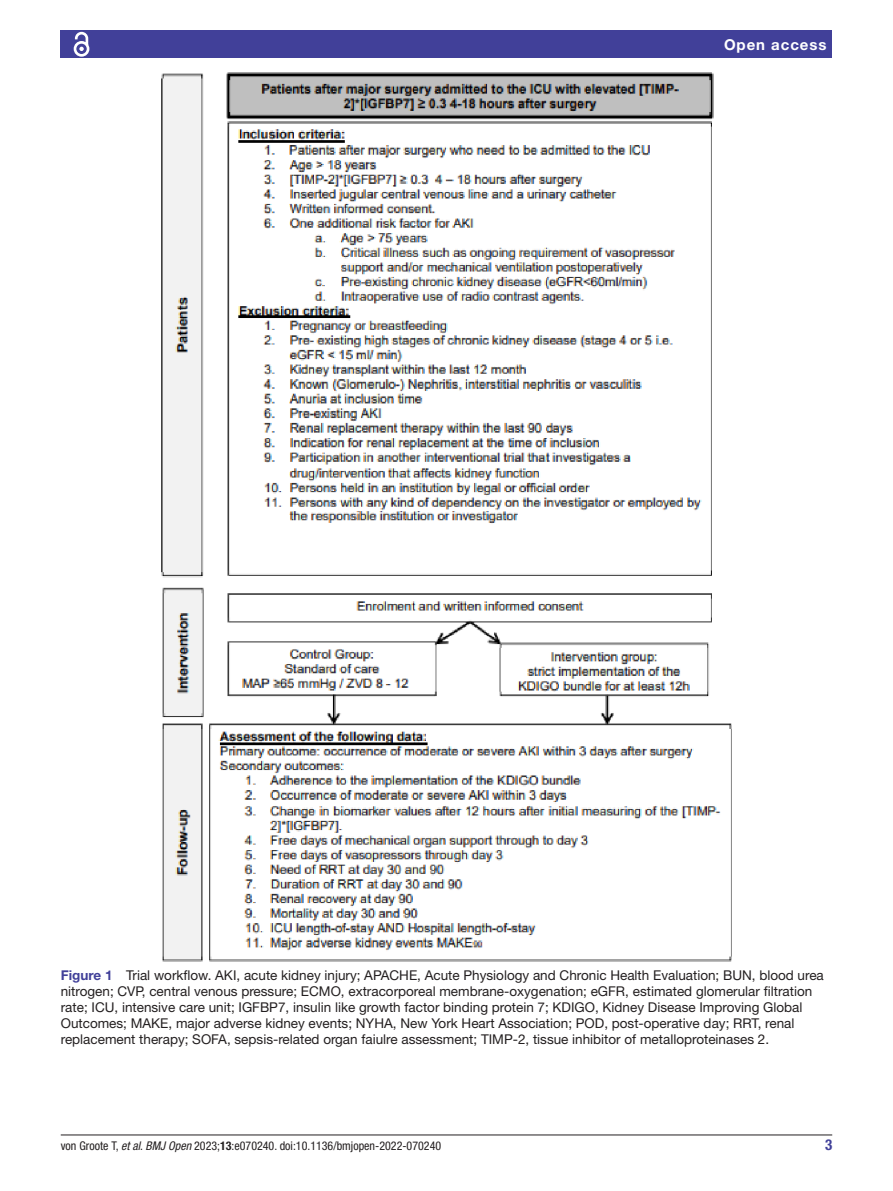
<style>
.page{position:relative;width:893px;height:1191px;background:#fff}
.page>*{position:absolute;margin:0;border:0;box-sizing:border-box;transform-origin:0 0}
.t1{font:700 15px "Helvetica Neue LT Std";letter-spacing:.065em;color:#fff}
.t2{font:700 condensed 15px "Helvetica Neue LT Std";color:#414099}
.t3{font:13.5px/16.2px "Helvetica Neue LT Std";color:#231f20}
.t4{font:condensed 12px "Helvetica Neue LT Std";color:#231f20}
.s1{font-weight:700;color:#414099}
.s2{font-style:italic}
.s3{font-weight:700}
</style>
<div class="page">
<hr style="left:61px;top:1134px;width:771px;height:1px;background:#231f20">
<div style="left:61px;top:31px;width:771px;height:27px;background:#414099"></div>
<svg style="left:73px;top:31px;width:17px;height:26px"></svg>
<img style="left:161px;top:73px;width:571px;height:889px">
<p class="t1" style="left:724px;top:35px;width:104px">Open access</p>
<p class="t3" style="left:61px;top:966px;width:765px"><span class="s1">Figure 1</span> Trial workflow. AKI, acute kidney injury; APACHE, Acute Physiology and Chronic Health Evaluation; BUN, blood urea nitrogen; CVP, central venous pressure; ECMO, extracorporeal membrane-oxygenation; eGFR, estimated glomerular filtration rate; ICU, intensive care unit; IGFBP7, insulin like growth factor binding protein 7; KDIGO, Kidney Disease Improving Global Outcomes; MAKE, major adverse kidney events; NYHA, New York Heart Association; POD, post-operative day; RRT, renal replacement therapy; SOFA, sepsis-related organ faiulre assessment; TIMP-2, tissue inhibitor of metalloproteinases 2.</p>
<p class="t4" style="left:61px;top:1138px;width:382px">von Groote T, <span class="s2">et al</span>. <span class="s2">BMJ Open</span> 2023;<span class="s3">13</span>:e070240. doi:10.1136/bmjopen-2022-070240</p>
<p class="t2" style="left:825px;top:1135px;width:9px">3</p>
</div>
